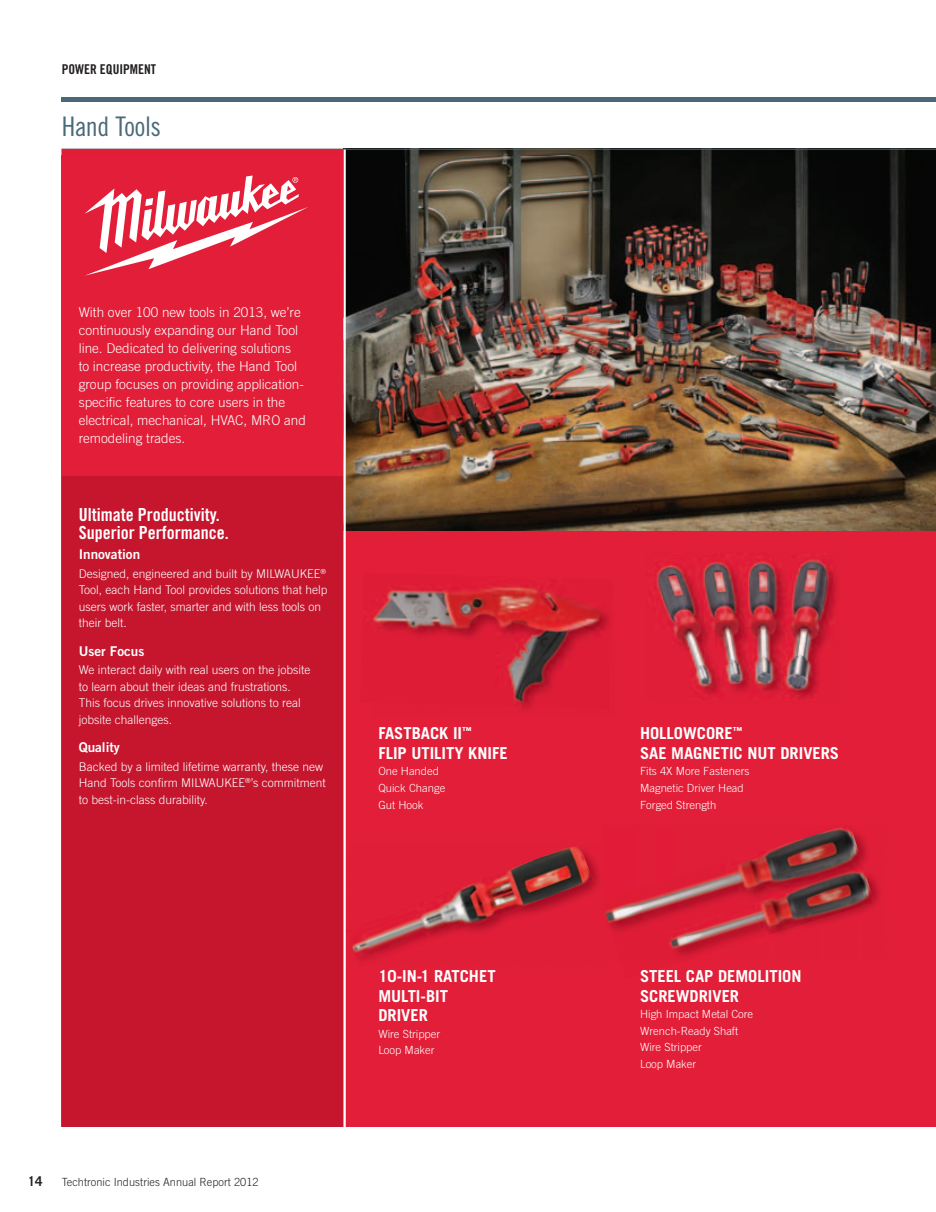
<style>
.page{position:relative;width:936px;height:1212px;background:#fff}
.page>*{position:absolute;margin:0;border:0;box-sizing:border-box;transform-origin:0 0}
.t1{font:27px "Trade Gothic Cond Eighteen";letter-spacing:-.02em;color:#4a6978}
.t2{font:18px/18px "Trade Gothic Bold Cond Twenty";color:#fff}
.t3{font:700 16.5px/19.5px "Trade Gothic";color:#fff}
.t4{font:300 13.5px/18px "Trade Gothic";color:#fff}
.t5{font:13.5px "Trade Gothic Bold Two";color:#fff}
.t6{font:13.5px "Trade Gothic Bold Cond Twenty";color:#231f20}
.t7{font:700 13.5px "Trade Gothic";color:#231f20}
.t8{font:300 12px/16.5px "Trade Gothic";color:#fff}
.t9{font:300 11.25px/16.5px "Trade Gothic";color:#fff}
.t10{font:300 11.25px "Trade Gothic";letter-spacing:.005em;color:#231f20}
</style>
<div class="page">
<div style="left:62px;top:792px;width:873px;height:335px;background:#e21e38"></div>
<div style="left:62px;top:149px;width:873px;height:656px;background:#e21e38"></div>
<img style="left:346px;top:155px;width:589px;height:376px">
<svg style="left:84px;top:176px;width:224px;height:100px"></svg>
<img style="left:656px;top:558px;width:181px;height:141px">
<img style="left:373px;top:586px;width:237px;height:123px">
<img style="left:351px;top:844px;width:242px;height:120px">
<img style="left:606px;top:827px;width:268px;height:131px">
<img style="left:61px;top:148px;width:874px;height:7px">
<img style="left:62px;top:150px;width:873px;height:5px">
<div style="left:62px;top:97px;width:873px;height:5px;background:#4a6978"></div>
<div style="left:62px;top:476px;width:280px;height:651px;background:#c5162e"></div>
<hr style="left:343px;top:149px;width:3px;height:982px;background:#fff">
<hr style="left:62px;top:149px;width:873px;height:1px;background:#4a6978">
<p class="t6" style="left:62px;top:64px;width:96px">POWER EQUIPMENT</p>
<h1 class="t1" style="left:62px;top:116px;width:101px">Hand Tools</h1>
<p class="t4" style="left:79px;top:305px;width:229px">With over 100 new tools in 2013, we’re continuously expanding our Hand Tool line. Dedicated to delivering solutions<br>to increase productivity, the Hand Tool group focuses on providing application&shy;specific features to core users in the electrical, mechanical, HVAC, MRO and remodeling trades.</p>
<h2 class="t2" style="left:79px;top:507px;width:151px">Ultimate Productivity.<br>Superior Performance.</h2>
<p class="t5" style="left:79px;top:549px;width:63px">Innovation</p>
<p class="t8" style="left:79px;top:566px;width:250px">Designed, engineered and built by MILWAUKEE<sup>® </sup>Tool, each Hand Tool provides solutions that help users work faster, smarter and with less tools on their belt.</p>
<p class="t5" style="left:79px;top:646px;width:67px">User Focus</p>
<p class="t8" style="left:79px;top:663px;width:233px">We interact daily with real users on the jobsite to learn about their ideas and frustrations.<br>This focus drives innovative solutions to real jobsite challenges.</p>
<p class="t5" style="left:79px;top:742px;width:43px">Quality</p>
<p class="t8" style="left:79px;top:759px;width:248px">Backed by a limited lifetime warranty, these new<br>Hand Tools confirm MILWAUKEE<sup>®</sup>’s commitment to best-in-class durability.</p>
<h3 class="t3" style="left:378px;top:725px;width:131px">FASTBACK II<sup>™<br></sup>FLIP UTILITY KNIFE</h3>
<p class="t9" style="left:378px;top:764px;width:68px">One Handed<br>Quick Change<br>Gut Hook</p>
<p class="t7" style="left:28px;top:1176px;width:16px">14</p>
<p class="t10" style="left:62px;top:1178px;width:198px">Techtronic Industries Annual Report 2012</p>
<h3 class="t3" style="left:378px;top:968px;width:119px">10-IN-1 RATCHET<br>MULTI-BIT<br>DRIVER</h3>
<p class="t9" style="left:378px;top:1027px;width:63px">Wire Stripper<br>Loop Maker</p>
<h3 class="t3" style="left:640px;top:725px;width:201px">HOLLOWCORE<sup>™<br></sup>SAE MAGNETIC NUT DRIVERS</h3>
<p class="t9" style="left:640px;top:764px;width:111px">Fits 4X More Fasteners<br>Magnetic Driver Head<br>Forged Strength</p>
<h3 class="t3" style="left:640px;top:968px;width:163px">STEEL CAP DEMOLITION<br>SCREWDRIVER</h3>
<p class="t9" style="left:640px;top:1007px;width:115px">High Impact Metal Core<br>Wrench-Ready Shaft<br>Wire Stripper<br>Loop Maker</p>
</div>
